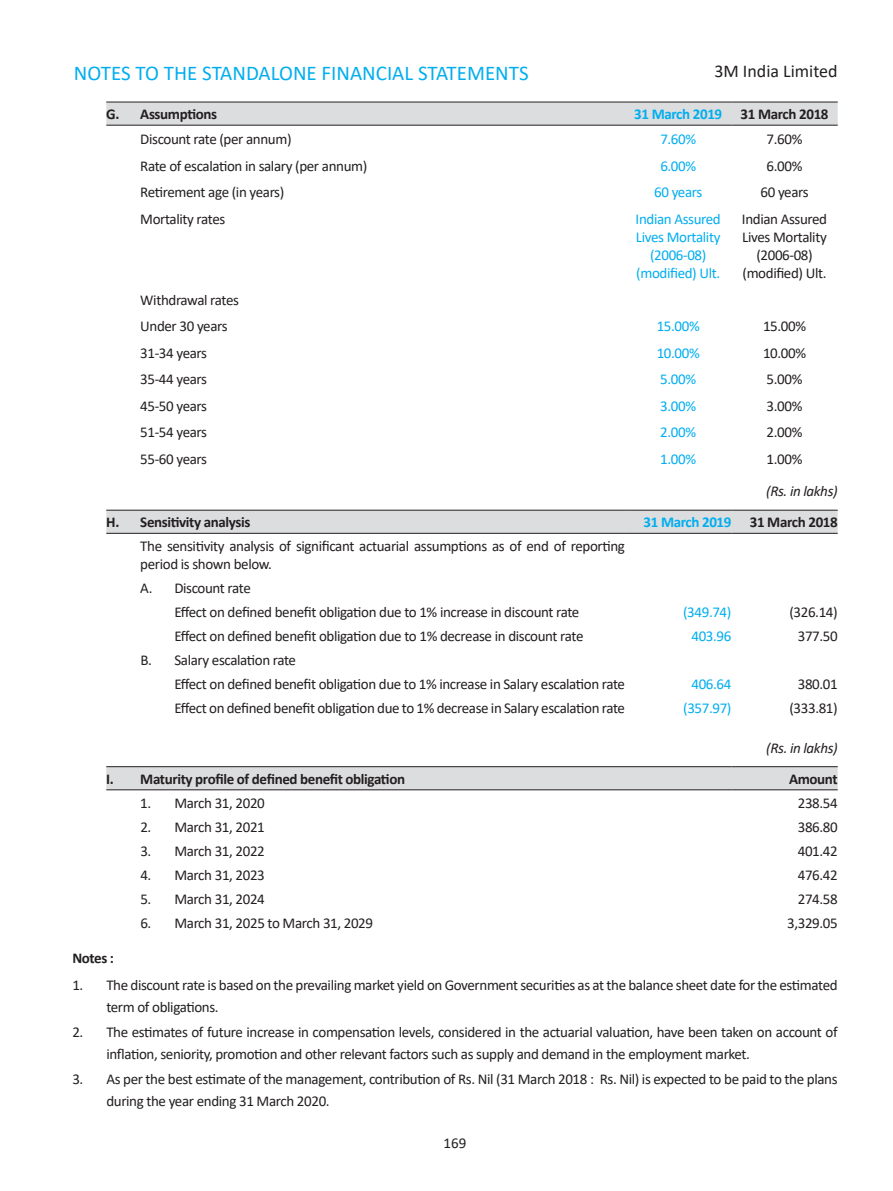
<style>
.page{position:relative;width:893px;height:1191px;background:#fff}
.page>*{position:absolute;margin:0;border:0;box-sizing:border-box;transform-origin:0 0}
.t1{font:21px "Calibri";color:#00aeef}
.t2{font:18px "Calibri";color:#231f20}
.t3{font:15px/18px "Calibri";letter-spacing:-.025em;color:#231f20}
.t4{font:15px/18px "Calibri";letter-spacing:-.025em;color:#00aeef;text-align:center}
.t5{font:700 15px "Calibri";letter-spacing:-.025em;color:#231f20}
.t6{font:700 15px "Calibri";letter-spacing:-.025em;color:#00aeef}
.t7{font:italic 15px "Calibri";letter-spacing:-.025em;color:#231f20}
.s1{color:#231f20}
</style>
<div class="page">
<div style="left:106px;top:103px;width:732px;height:22px;background:#dcdddf"></div>
<hr style="left:106px;top:102px;width:519px;height:1px;background:#231f20">
<hr style="left:106px;top:125px;width:519px;height:1px;background:#231f20">
<hr style="left:625px;top:102px;width:106px;height:1px;background:#231f20">
<hr style="left:625px;top:125px;width:106px;height:1px;background:#231f20">
<hr style="left:731px;top:102px;width:107px;height:1px;background:#231f20">
<hr style="left:731px;top:125px;width:107px;height:1px;background:#231f20">
<div style="left:106px;top:511px;width:732px;height:22px;background:#dcdddf"></div>
<hr style="left:106px;top:510px;width:519px;height:1px;background:#231f20">
<hr style="left:106px;top:533px;width:519px;height:1px;background:#231f20">
<hr style="left:625px;top:510px;width:106px;height:1px;background:#231f20">
<hr style="left:625px;top:533px;width:106px;height:1px;background:#231f20">
<hr style="left:731px;top:510px;width:107px;height:1px;background:#231f20">
<hr style="left:731px;top:533px;width:107px;height:1px;background:#231f20">
<div style="left:106px;top:767px;width:732px;height:22px;background:#dcdddf"></div>
<hr style="left:106px;top:766px;width:625px;height:1px;background:#231f20">
<hr style="left:106px;top:789px;width:625px;height:1px;background:#231f20">
<hr style="left:731px;top:766px;width:107px;height:1px;background:#231f20">
<hr style="left:731px;top:789px;width:107px;height:1px;background:#231f20">
<h1 class="t1" style="left:74px;top:58px;width:456px">NOTES TO THE STANDALONE FINANCIAL STATEMENTS</h1>
<p class="t2" style="left:714px;top:59px;width:125px">3M India Limited</p>
<p class="t5" style="left:106px;top:104px;width:112px">G. Assumptions</p>
<p class="t6" style="left:634px;top:104px;width:196px">31 March 2019 <span class="s1">31 March 2018</span></p>
<p class="t3" style="left:140px;top:130px;width:153px">Discount rate (per annum)</p>
<p class="t4" style="left:660px;top:130px;width:37px">7.60%</p>
<p class="t3" style="left:767px;top:130px;width:37px">7.60%</p>
<p class="t3" style="left:140px;top:156px;width:228px">Rate of escalation in salary (per annum)</p>
<p class="t4" style="left:660px;top:156px;width:37px">6.00%</p>
<p class="t3" style="left:767px;top:156px;width:37px">6.00%</p>
<p class="t3" style="left:140px;top:183px;width:145px">Retirement age (in years)</p>
<p class="t4" style="left:654px;top:183px;width:50px">60 years</p>
<p class="t3" style="left:760px;top:183px;width:50px">60 years</p>
<p class="t3" style="left:140px;top:209px;width:86px">Mortality rates</p>
<p class="t4" style="left:636px;top:209px;width:87px">Indian Assured<br>Lives Mortality (2006-08) (modified) Ult.</p>
<p class="t3" style="left:742px;top:209px;width:87px;text-align:center">Indian Assured<br>Lives Mortality (2006-08) (modified) Ult.</p>
<p class="t3" style="left:140px;top:286px;width:100px;line-height:26.5px">Withdrawal rates<br>Under 30 years</p>
<p class="t4" style="left:657px;top:317px;width:45px">15.00%</p>
<p class="t3" style="left:763px;top:317px;width:45px">15.00%</p>
<p class="t3" style="left:140px;top:343px;width:68px">31-34 years</p>
<p class="t4" style="left:657px;top:343px;width:45px">10.00%</p>
<p class="t3" style="left:763px;top:343px;width:45px">10.00%</p>
<p class="t3" style="left:140px;top:370px;width:68px">35-44 years</p>
<p class="t4" style="left:660px;top:370px;width:37px">5.00%</p>
<p class="t3" style="left:767px;top:370px;width:37px">5.00%</p>
<p class="t3" style="left:140px;top:396px;width:68px">45-50 years</p>
<p class="t4" style="left:660px;top:396px;width:37px">3.00%</p>
<p class="t3" style="left:767px;top:396px;width:37px">3.00%</p>
<p class="t3" style="left:140px;top:423px;width:68px">51-54 years</p>
<p class="t4" style="left:660px;top:423px;width:37px">2.00%</p>
<p class="t3" style="left:767px;top:423px;width:37px">2.00%</p>
<p class="t3" style="left:140px;top:449px;width:68px">55-60 years</p>
<p class="t4" style="left:660px;top:449px;width:37px">1.00%</p>
<p class="t3" style="left:767px;top:449px;width:37px">1.00%</p>
<p class="t7" style="left:766px;top:481px;width:73px">(Rs. in lakhs)</p>
<p class="t5" style="left:106px;top:512px;width:146px">H. Sensitivity analysis</p>
<p class="t6" style="left:643px;top:512px;width:196px">31 March 2019 <span class="s1">31 March 2018</span></p>
<p class="t3" style="left:140px;top:537px;width:486px">The sensitivity analysis of significant actuarial assumptions as of end of reporting period is shown below.</p>
<p class="t3" style="left:174px;top:576px;width:407px;line-height:24px;text-indent:-34px">A. Discount rate<br>Effect on defined benefit obligation due to 1% increase in discount rate</p>
<p class="t4" style="left:683px;top:603px;width:50px">(349.74)</p>
<p class="t3" style="left:789px;top:603px;width:50px">(326.14)</p>
<p class="t3" style="left:174px;top:627px;width:411px">Effect on defined benefit obligation due to 1% decrease in discount rate</p>
<p class="t4" style="left:691px;top:627px;width:41px">403.96</p>
<p class="t3" style="left:798px;top:627px;width:41px">377.50</p>
<p class="t3" style="left:174px;top:648px;width:452px;line-height:24px;text-indent:-34px">B. Salary escalation rate<br>Effect on defined benefit obligation due to 1% increase in Salary escalation rate</p>
<p class="t4" style="left:691px;top:675px;width:41px">406.64</p>
<p class="t3" style="left:798px;top:675px;width:41px">380.01</p>
<p class="t3" style="left:174px;top:699px;width:452px">Effect on defined benefit obligation due to 1% decrease in Salary escalation rate</p>
<p class="t4" style="left:683px;top:699px;width:50px">(357.97)</p>
<p class="t3" style="left:789px;top:699px;width:50px">(333.81)</p>
<p class="t7" style="left:766px;top:737px;width:73px">(Rs. in lakhs)</p>
<p class="t5" style="left:106px;top:768px;width:300px">I. Maturity profile of defined benefit obligation</p>
<p class="t5" style="left:789px;top:768px;width:50px">Amount</p>
<p class="t3" style="left:140px;top:793px;width:126px">1. March 31, 2020</p>
<p class="t3" style="left:798px;top:793px;width:41px">238.54</p>
<p class="t3" style="left:140px;top:817px;width:126px">2. March 31, 2021</p>
<p class="t3" style="left:798px;top:817px;width:41px">386.80</p>
<p class="t3" style="left:140px;top:841px;width:126px">3. March 31, 2022</p>
<p class="t3" style="left:798px;top:841px;width:41px">401.42</p>
<p class="t3" style="left:140px;top:865px;width:126px">4. March 31, 2023</p>
<p class="t3" style="left:798px;top:865px;width:41px">476.42</p>
<p class="t3" style="left:140px;top:889px;width:126px">5. March 31, 2024</p>
<p class="t3" style="left:798px;top:889px;width:41px">274.58</p>
<p class="t3" style="left:140px;top:913px;width:234px">6. March 31, 2025 to March 31, 2029</p>
<p class="t3" style="left:787px;top:913px;width:52px">3,329.05</p>
<p class="t5" style="left:72px;top:947px;width:43px">Notes :</p>
<p class="t3" style="left:106px;top:973px;width:733px;line-height:22.4px;text-indent:-34px">1. The discount rate is based on the prevailing market yield on Government securities as at the balance sheet date for the estimated term of obligations.</p>
<p class="t3" style="left:106px;top:1020px;width:733px;line-height:22.4px;text-indent:-34px">2. The estimates of future increase in compensation levels, considered in the actuarial valuation, have been taken on account of inflation, seniority, promotion and other relevant factors such as supply and demand in the employment market.</p>
<p class="t3" style="left:106px;top:1067px;width:733px;line-height:22.4px;text-indent:-34px">3. As per the best estimate of the management, contribution of Rs. Nil (31 March 2018 : Rs. Nil) is expected to be paid to the plans during the year ending 31 March 2020.</p>
<p class="t3" style="left:444px;top:1134px;width:24px">169</p>
</div>
